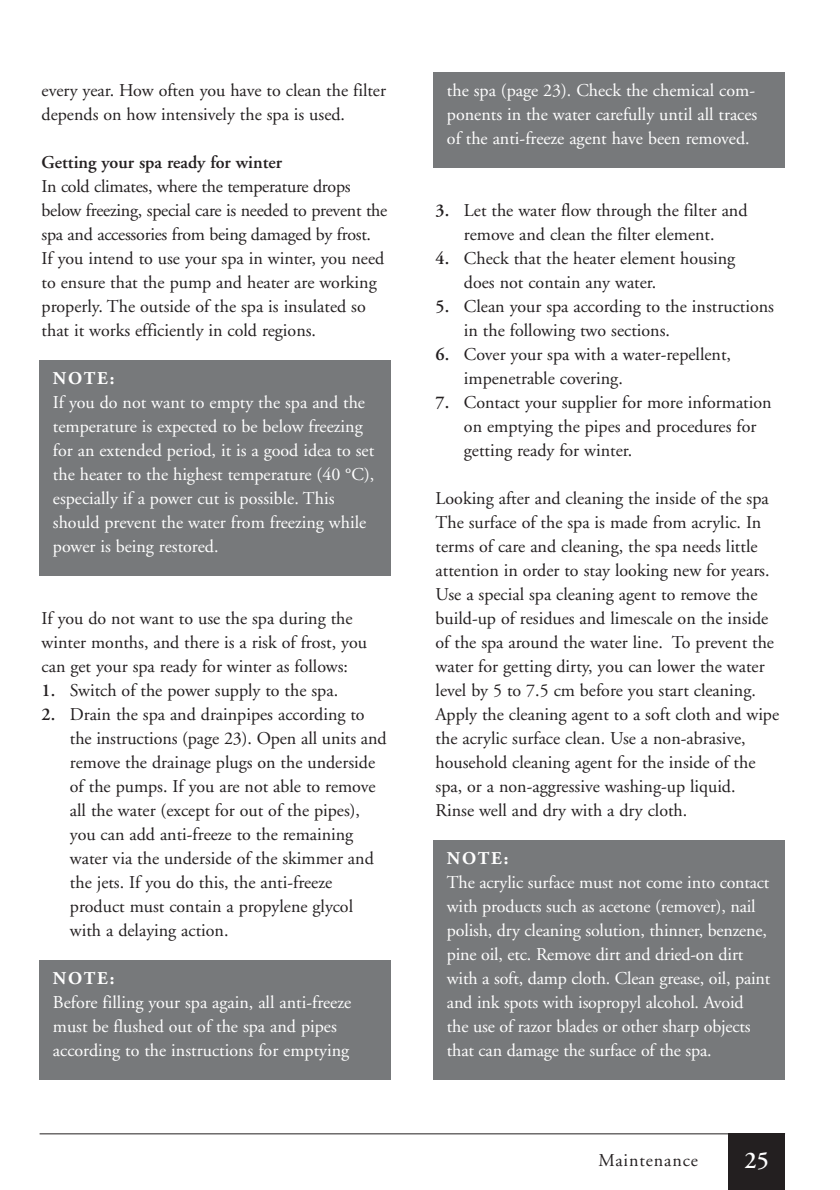
<style>
.page{position:relative;width:840px;height:1190px;background:#fff}
.page>*{position:absolute;margin:0;border:0;box-sizing:border-box;transform-origin:0 0}
.t1{font:600 24px "Adobe Garamond";color:#fff}
.t2{font:18px/24px "Adobe Garamond";color:#231f20}
.t3{font:18px/24px "Adobe Garamond";color:#fff}
.t4{font:600 18px "Adobe Garamond";color:#231f20}
.t5{font:700 18px "Adobe Garamond";letter-spacing:.105em;color:#fff}
.t6{font:18px "Adobe Garamond";letter-spacing:.05em;color:#231f20}
.s1{font-weight:600}
</style>
<div class="page">
<div style="left:434px;top:840px;width:351px;height:240px;background:#77797b"></div>
<div style="left:40px;top:960px;width:351px;height:120px;background:#77797b"></div>
<div style="left:40px;top:360px;width:351px;height:216px;background:#77797b"></div>
<div style="left:434px;top:72px;width:351px;height:96px;background:#77797b"></div>
<hr style="left:40px;top:1133px;width:745px;height:1px;background:#231f20">
<div style="left:728px;top:1134px;width:57px;height:56px;background:#231f20"></div>
<p class="t2" style="left:42px;top:80px;width:346px">every year. How often you have to clean the filter depends on how intensively the spa is used.</p>
<p class="t4" style="left:42px;top:155px;width:242px">Getting your spa ready for winter</p>
<p class="t2" style="left:42px;top:176px;width:347px">In cold climates, where the temperature drops below freezing, special care is needed to prevent the spa and accessories from being damaged by frost.<br>If you intend to use your spa in winter, you need to ensure that the pump and heater are working properly. The outside of the spa is insulated so that it works efficiently in cold regions.</p>
<p class="t5" style="left:53px;top:371px;width:63px">NOTE:</p>
<p class="t3" style="left:53px;top:392px;width:323px">If you do not want to empty the spa and the temperature is expected to be below freezing for an extended period, it is a good idea to set the heater to the highest temperature (40 °C), especially if a power cut is possible. This should prevent the water from freezing while power is being restored.</p>
<p class="t2" style="left:42px;top:608px;width:327px">If you do not want to use the spa during the winter months, and there is a risk of frost, you can get your spa ready for winter as follows:</p>
<p class="t2" style="left:42px;top:680px;width:298px"><span class="s1">1.</span> Switch of the power supply to the spa.</p>
<p class="t2" style="left:70px;top:704px;width:318px;text-indent:-28px"><span class="s1">2.</span> Drain the spa and drainpipes according to the instructions (page 23). Open all units and remove the drainage plugs on the underside of the pumps. If you are not able to remove all the water (except for out of the pipes), you can add anti-freeze to the remaining water via the underside of the skimmer and the jets. If you do this, the anti-freeze product must contain a propylene glycol with a delaying action.</p>
<p class="t5" style="left:53px;top:971px;width:63px">NOTE:</p>
<p class="t3" style="left:53px;top:992px;width:300px">Before filling your spa again, all anti-freeze must be flushed out of the spa and pipes according to the instructions for emptying</p>
<p class="t3" style="left:447px;top:80px;width:312px">the spa (page 23). Check the chemical com&shy;ponents in the water carefully until all traces of the anti-freeze agent have been removed.</p>
<p class="t2" style="left:436px;top:200px;width:313px;text-align:center"><span class="s1">3.</span> Let the water flow through the filter and remove and clean the filter element.</p>
<p class="t2" style="left:464px;top:248px;width:273px;text-indent:-28px"><span class="s1">4.</span> Check that the heater element housing does not contain any water.</p>
<p class="t2" style="left:464px;top:296px;width:312px;text-indent:-28px"><span class="s1">5.</span> Clean your spa according to the instructions in the following two sections.</p>
<p class="t2" style="left:464px;top:344px;width:269px;text-indent:-28px"><span class="s1">6.</span> Cover your spa with a water-repellent, impenetrable covering.</p>
<p class="t2" style="left:464px;top:392px;width:309px;text-indent:-28px"><span class="s1">7.</span> Contact your supplier for more information on emptying the pipes and procedures for getting ready for winter.</p>
<p class="t2" style="left:436px;top:488px;width:345px">Looking after and cleaning the inside of the spa The surface of the spa is made from acrylic. In terms of care and cleaning, the spa needs little attention in order to stay looking new for years.<br>Use a special spa cleaning agent to remove the build-up of residues and limescale on the inside of the spa around the water line. To prevent the water for getting dirty, you can lower the water level by 5 to 7.5 cm before you start cleaning.<br>Apply the cleaning agent to a soft cloth and wipe the acrylic surface clean. Use a non-abrasive, household cleaning agent for the inside of the spa, or a non-aggressive washing-up liquid.<br>Rinse well and dry with a dry cloth.</p>
<p class="t5" style="left:447px;top:851px;width:63px">NOTE:</p>
<p class="t3" style="left:447px;top:872px;width:325px">The acrylic surface must not come into contact with products such as acetone (remover), nail polish, dry cleaning solution, thinner, benzene, pine oil, etc. Remove dirt and dried-on dirt with a soft, damp cloth. Clean grease, oil, paint and ink spots with isopropyl alcohol. Avoid<br>the use of razor blades or other sharp objects that can damage the surface of the spa.</p>
<p class="t6" style="left:598px;top:1153px;width:101px">Maintenance</p>
<h1 class="t1" style="left:745px;top:1150px;width:26px">25</h1>
</div>
